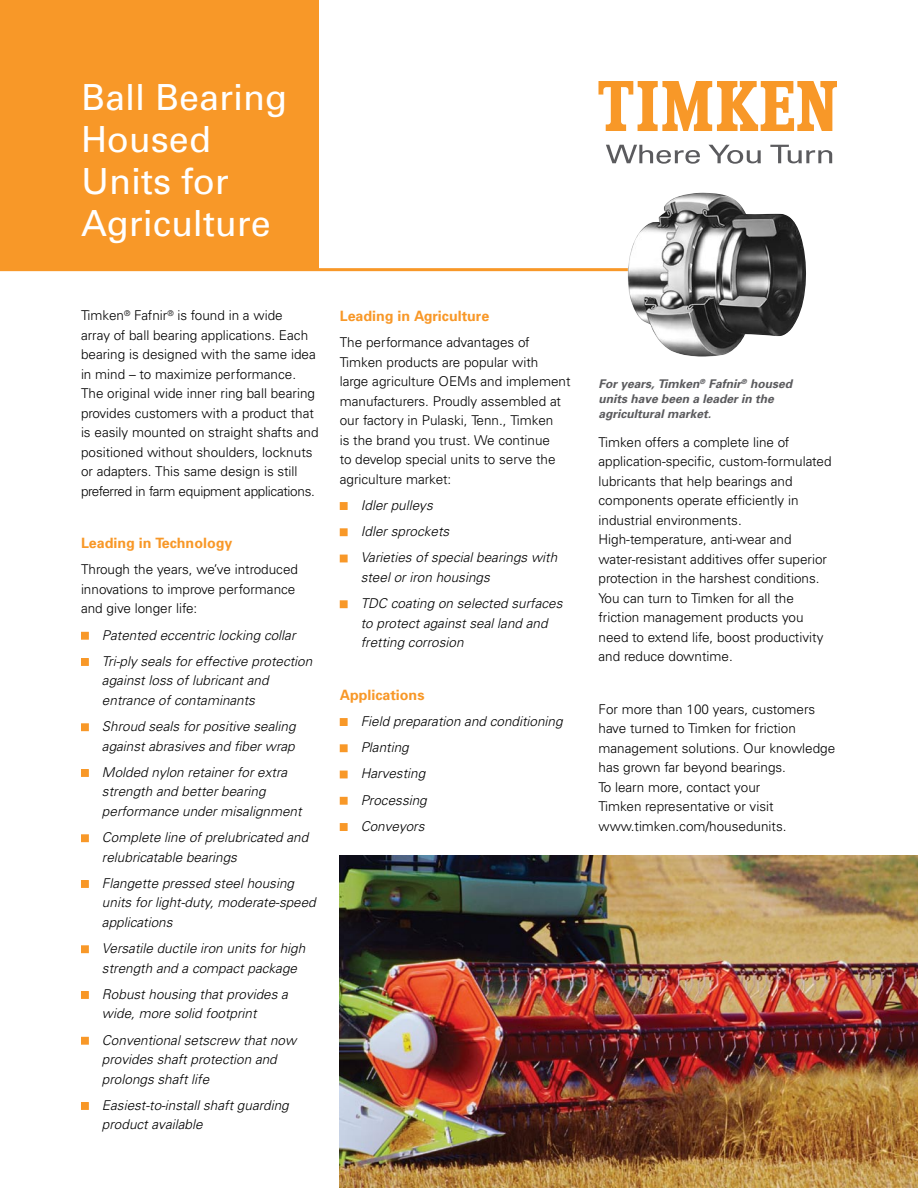
<style>
.page{position:relative;width:918px;height:1188px;background:#fff}
.page>*{position:absolute;margin:0;border:0;box-sizing:border-box;transform-origin:0 0}
.t1{font:36px/42px "Univers";color:#fff}
.t2{font:700 14.25px "Univers";color:#f89828}
.t3{font:300 13.5px/19.5px "Univers";color:#000}
.t4{font:italic 300 13.5px/19.5px "Univers";color:#000}
.t5{font:italic 700 12px/15px "Univers";color:#5b5b5e}
</style>
<div class="page">
<div style="left:340px;top:503px;width:7px;height:6px;background:#f89828"></div>
<div style="left:340px;top:502px;width:8px;height:8px;border:2px solid #f89828"></div>
<div style="left:340px;top:529px;width:7px;height:6px;background:#f89828"></div>
<div style="left:340px;top:528px;width:8px;height:8px;border:2px solid #f89828"></div>
<div style="left:340px;top:555px;width:7px;height:7px;background:#f89828"></div>
<div style="left:340px;top:555px;width:8px;height:7px;border:2px solid #f89828"></div>
<div style="left:340px;top:601px;width:7px;height:6px;background:#f89828"></div>
<div style="left:340px;top:600px;width:8px;height:8px;border:2px solid #f89828"></div>
<div style="left:340px;top:719px;width:7px;height:6px;background:#f89828"></div>
<div style="left:340px;top:718px;width:8px;height:8px;border:2px solid #f89828"></div>
<div style="left:340px;top:745px;width:7px;height:6px;background:#f89828"></div>
<div style="left:340px;top:744px;width:8px;height:8px;border:2px solid #f89828"></div>
<div style="left:340px;top:771px;width:7px;height:7px;background:#f89828"></div>
<div style="left:340px;top:771px;width:8px;height:7px;border:2px solid #f89828"></div>
<div style="left:340px;top:798px;width:7px;height:6px;background:#f89828"></div>
<div style="left:340px;top:797px;width:8px;height:8px;border:2px solid #f89828"></div>
<div style="left:340px;top:824px;width:7px;height:6px;background:#f89828"></div>
<div style="left:340px;top:823px;width:8px;height:8px;border:2px solid #f89828"></div>
<img style="left:340px;top:855px;width:578px;height:333px">
<div style="left:81px;top:632px;width:8px;height:8px;border:2px solid #f89828"></div>
<div style="left:81px;top:658px;width:8px;height:8px;border:2px solid #f89828"></div>
<div style="left:81px;top:723px;width:8px;height:8px;border:2px solid #f89828"></div>
<div style="left:81px;top:769px;width:8px;height:8px;border:2px solid #f89828"></div>
<div style="left:81px;top:834px;width:8px;height:8px;border:2px solid #f89828"></div>
<div style="left:81px;top:880px;width:8px;height:8px;border:2px solid #f89828"></div>
<div style="left:81px;top:945px;width:8px;height:8px;border:2px solid #f89828"></div>
<div style="left:81px;top:991px;width:8px;height:8px;border:2px solid #f89828"></div>
<div style="left:81px;top:1037px;width:8px;height:8px;border:2px solid #f89828"></div>
<div style="left:81px;top:1102px;width:8px;height:8px;border:2px solid #f89828"></div>
<hr style="left:0;top:268px;width:668px;height:3px;background:#f89828">
<div style="left:0;top:0;width:320px;height:270px;background:#f89828"></div>
<img style="left:625px;top:192px;width:181px;height:165px">
<svg style="left:606px;top:145px;width:94px;height:19px"></svg>
<svg style="left:709px;top:145px;width:52px;height:19px"></svg>
<svg style="left:770px;top:145px;width:62px;height:18px"></svg>
<svg style="left:598px;top:81px;width:239px;height:50px"></svg>
<h1 class="t1" style="left:81px;top:76px;width:208px">Ball Bearing<br>Housed<br>Units for<br>Agriculture</h1>
<p class="t3" style="left:81px;top:305px;width:239px">Timken<sup>®</sup> Fafnir<sup>®</sup> is found in a wide<br>array of ball bearing applications. Each bearing is designed with the same idea in mind – to maximize performance.<br>The original wide inner ring ball bearing provides customers with a product that is easily mounted on straight shafts and positioned without shoulders, locknuts or adapters. This same design is still preferred in farm equipment applications.</p>
<p class="t2" style="left:81px;top:534px;width:153px">Leading in Technology</p>
<p class="t3" style="left:81px;top:560px;width:219px">Through the years, we’ve introduced innovations to improve performance and give longer life:</p>
<p class="t4" style="left:102px;top:621px;width:212px;line-height:26.2px">Patented eccentric locking collar<br>Tri-ply seals for effective protection</p>
<p class="t4" style="left:102px;top:671px;width:168px">against loss of lubricant and entrance of contaminants</p>
<p class="t4" style="left:102px;top:716px;width:195px">Shroud seals for positive sealing against abrasives and fiber wrap</p>
<p class="t4" style="left:102px;top:762px;width:201px">Molded nylon retainer for extra strength and better bearing performance under misalignment</p>
<p class="t4" style="left:102px;top:827px;width:208px">Complete line of prelubricated and relubricatable bearings</p>
<p class="t4" style="left:102px;top:873px;width:215px">Flangette pressed steel housing units for light-duty, moderate-speed applications</p>
<p class="t4" style="left:102px;top:938px;width:205px">Versatile ductile iron units for high strength and a compact package</p>
<p class="t4" style="left:102px;top:984px;width:188px">Robust housing that provides a wide, more solid footprint</p>
<p class="t4" style="left:102px;top:1030px;width:196px">Conventional setscrew that now provides shaft protection and prolongs shaft life</p>
<p class="t4" style="left:102px;top:1095px;width:188px">Easiest-to-install shaft guarding product available</p>
<p class="t2" style="left:340px;top:307px;width:151px">Leading in Agriculture</p>
<p class="t3" style="left:340px;top:332px;width:232px">The performance advantages of Timken products are popular with<br>large agriculture OEMs and implement manufacturers. Proudly assembled at our factory in Pulaski, Tenn., Timken<br>is the brand you trust. We continue<br>to develop special units to serve the agriculture market:</p>
<p class="t4" style="left:361px;top:492px;width:198px;line-height:26.2px">Idler pulleys<br>Idler sprockets<br>Varieties of special bearings with</p>
<p class="t4" style="left:361px;top:564px;width:203px;line-height:26.2px">steel or iron housings<br>TDC coating on selected surfaces</p>
<p class="t4" style="left:361px;top:613px;width:188px">to protect against seal land and fretting corrosion</p>
<p class="t2" style="left:340px;top:685px;width:86px">Applications</p>
<p class="t4" style="left:361px;top:708px;width:203px;line-height:26.2px">Field preparation and conditioning<br>Planting<br>Harvesting<br>Processing<br>Conveyors</p>
<p class="t5" style="left:598px;top:376px;width:195px">For years, Timken<sup>®</sup> Fafnir<sup>®</sup> housed units have been a leader in the agricultural market.</p>
<p class="t3" style="left:598px;top:432px;width:235px">Timken offers a complete line of application-specific, custom-formulated lubricants that help bearings and components operate efficiently in industrial environments.<br>High-temperature, anti-wear and water-resistant additives offer superior protection in the harshest conditions.<br>You can turn to Timken for all the friction management products you need to extend life, boost productivity and reduce downtime.</p>
<p class="t3" style="left:598px;top:699px;width:238px">For more than 100 years, customers have turned to Timken for friction management solutions. Our knowledge has grown far beyond bearings.<br>To learn more, contact your<br>Timken representative or visit www.timken.com/housedunits.</p>
</div>
